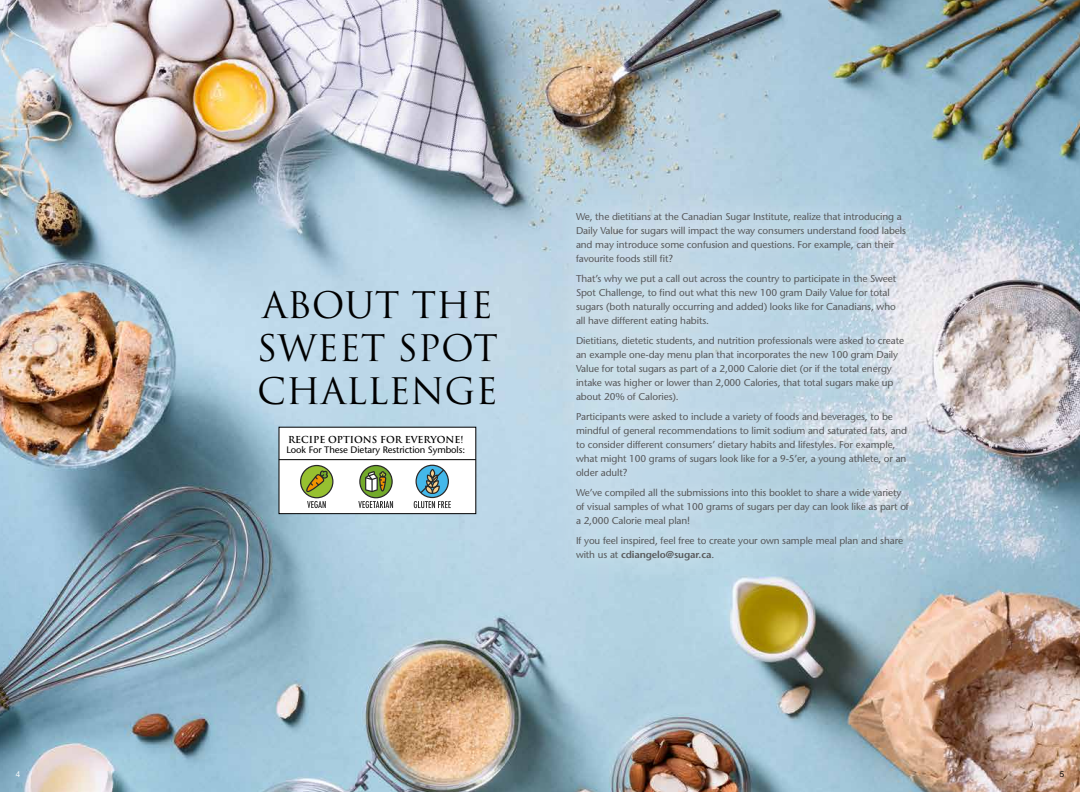
<style>
.page{position:relative;width:1080px;height:792px;background:#fff}
.page>*{position:absolute;margin:0;border:0;box-sizing:border-box;transform-origin:0 0}
.t1{font:35.6px/43.2px "Trajan";color:#000}
.t2{font:9.9px/14px "Stone Sans";letter-spacing:-.01em;color:#58595b}
.t3{font:9.4px "Stone Sans";letter-spacing:-.01em;color:#000}
.t4{font:700 9.4px "Trajan";color:#000}
.t5{font:8px "Helvetica Neue LT Pro";color:#fff}
.t6{font:8px "Helvetica Neue LT Pro";color:#000}
.s1{font-weight:600}
</style>
<div class="page">
<img style="left:0;top:0;width:1080px;height:792px">
<div style="left:552px;top:189px;width:380px;height:395px;background:#fff;opacity:.75"></div>
<div style="left:279px;top:427px;width:197px;height:87px;background:#fff;border:1px solid #000"></div>
<svg style="left:300px;top:465px;width:33px;height:43px"></svg>
<svg style="left:358px;top:465px;width:35px;height:43px"></svg>
<svg style="left:414px;top:465px;width:37px;height:43px"></svg>
<hr style="left:279px;top:459px;width:197px;height:1px;background:#000">
<h1 class="t1" style="left:257px;top:283px;width:243px">ABOUT THE<br>SWEET SPOT<br>CHALLENGE</h1>
<p class="t4" style="left:288px;top:433px;width:177px">RECIPE OPTIONS FOR EVERYONE!</p>
<p class="t3" style="left:286px;top:444px;width:180px">Look For These Dietary Restriction Symbols:</p>
<p class="t2" style="left:576px;top:209px;width:332px">We, the dietitians at the Canadian Sugar Institute, realize that introducing a Daily Value for sugars will impact the way consumers understand food labels and may introduce some confusion and questions. For example, can their favourite foods still fit?</p>
<p class="t2" style="left:576px;top:271px;width:322px">That’s why we put a call out across the country to participate in the Sweet Spot Challenge, to find out what this new 100 gram Daily Value for total sugars (both naturally occurring and added) looks like for Canadians, who all have different eating habits.</p>
<p class="t2" style="left:576px;top:333px;width:330px">Dietitians, dietetic students, and nutrition professionals were asked to create an example one-day menu plan that incorporates the new 100 gram Daily Value for total sugars as part of a 2,000 Calorie diet (or if the total energy intake was higher or lower than 2,000 Calories, that total sugars make up about 20% of Calories).</p>
<p class="t2" style="left:576px;top:409px;width:333px">Participants were asked to include a variety of foods and beverages, to be mindful of general recommendations to limit sodium and saturated fats, and to consider different consumers’ dietary habits and lifestyles. For example, what might 100 grams of sugars look like for a 9-5’er, a young athlete, or an older adult?</p>
<p class="t2" style="left:576px;top:485px;width:334px">We’ve compiled all the submissions into this booklet to share a wide variety of visual samples of what 100 grams of sugars per day can look like as part of a 2,000 Calorie meal plan!</p>
<p class="t2" style="left:576px;top:533px;width:329px">If you feel inspired, feel free to create your own sample meal plan and share with us at <span class="s1">cdiangelo@sugar.ca</span>.</p>
<p class="t5" style="left:16px;top:769px;width:6px">4</p>
<p class="t6" style="left:1060px;top:769px;width:6px">5</p>
</div>
